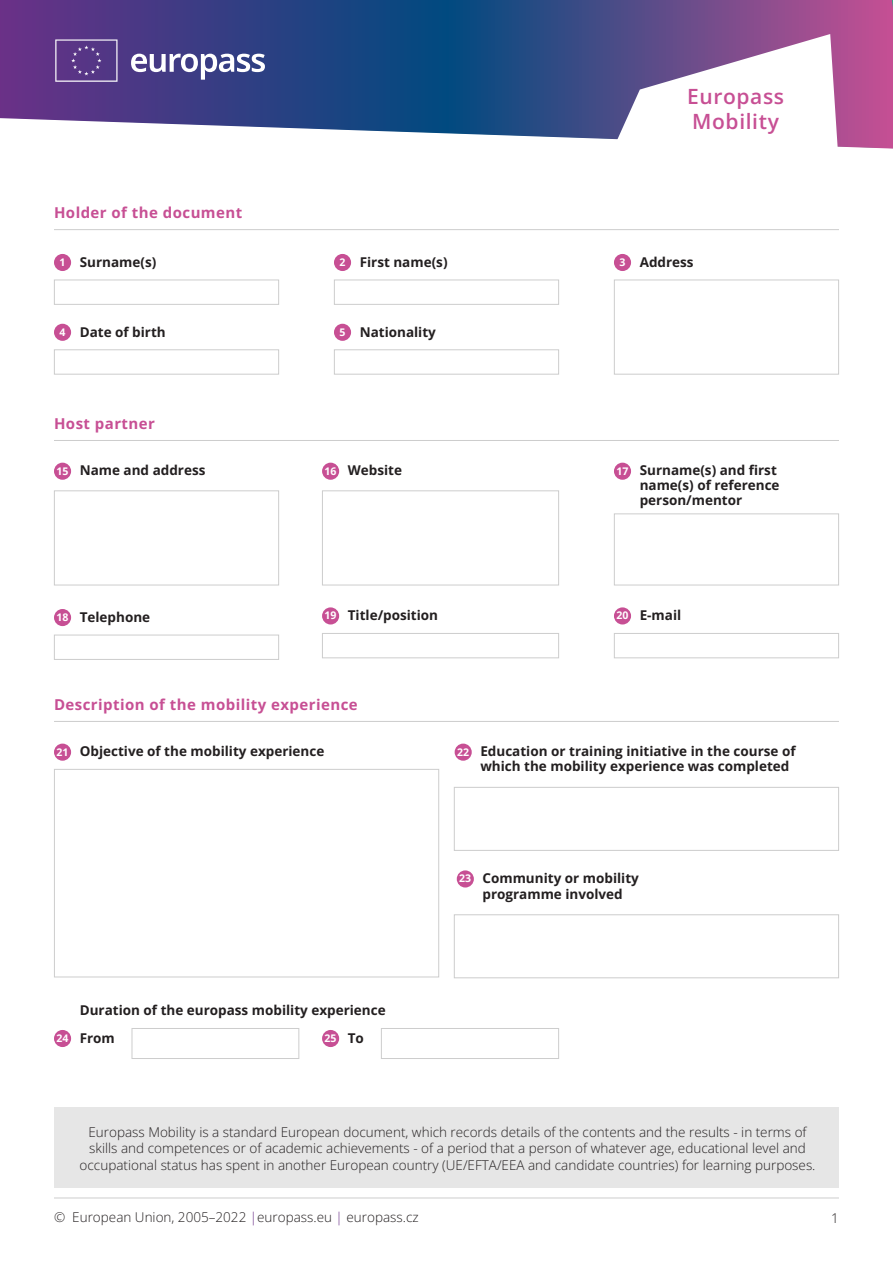
<style>
.page{position:relative;width:893px;height:1263px;background:#fff}
.page>*{position:absolute;margin:0;border:0;box-sizing:border-box;transform-origin:0 0}
.t1{font:600 21px/25.2px "Open Sans";letter-spacing:.03em;color:#c74f94}
.t2{font:700 15px "Open Sans";letter-spacing:.03em;color:#c74f94}
.t3{font:300 13.5px/16.2px "Open Sans";color:#231f20;text-align:center}
.t4{font:700 13.5px/15px "Open Sans";color:#231f20}
.t5{font:700 10.5px "Open Sans";color:#fff}
.s1{color:#6b3087}
</style>
<div class="page">
<svg style="left:0;top:0;width:893px;height:149px;background:#595b94"></svg>
<svg style="left:55px;top:39px;width:63px;height:43px;background:#694c93"></svg>
<svg style="left:131px;top:54px;width:134px;height:26px"></svg>
<svg style="left:605px;top:34px;width:234px;height:115px"></svg>
<div style="left:54px;top:1108px;width:785px;height:80px;background:#e6e6e6"></div>
<hr style="left:54px;top:1197px;width:785px;height:1px;background:#cdcdcd">
<div style="left:54px;top:280px;width:225px;height:25px;border:1px solid #cdcdcd"></div>
<div style="left:54px;top:490px;width:225px;height:95px;border:1px solid #cdcdcd"></div>
<div style="left:54px;top:349px;width:225px;height:26px;border:1px solid #cdcdcd"></div>
<div style="left:322px;top:633px;width:237px;height:25px;border:1px solid #cdcdcd"></div>
<div style="left:334px;top:280px;width:225px;height:25px;border:1px solid #cdcdcd"></div>
<div style="left:334px;top:349px;width:225px;height:26px;border:1px solid #cdcdcd"></div>
<div style="left:614px;top:633px;width:225px;height:25px;border:1px solid #cdcdcd"></div>
<div style="left:614px;top:280px;width:225px;height:95px;border:1px solid #cdcdcd"></div>
<div style="left:322px;top:490px;width:237px;height:95px;border:1px solid #cdcdcd"></div>
<div style="left:454px;top:787px;width:385px;height:64px;border:1px solid #cdcdcd"></div>
<div style="left:54px;top:254px;width:17px;height:17px;background:#c74f94;border-radius:50%"></div>
<div style="left:54px;top:463px;width:17px;height:17px;background:#c74f94;border-radius:50%"></div>
<div style="left:54px;top:744px;width:17px;height:17px;background:#c74f94;border-radius:50%"></div>
<div style="left:334px;top:254px;width:17px;height:17px;background:#c74f94;border-radius:50%"></div>
<div style="left:614px;top:254px;width:17px;height:17px;background:#c74f94;border-radius:50%"></div>
<div style="left:322px;top:463px;width:17px;height:17px;background:#c74f94;border-radius:50%"></div>
<div style="left:455px;top:744px;width:17px;height:17px;background:#c74f94;border-radius:50%"></div>
<div style="left:54px;top:324px;width:17px;height:17px;background:#c74f94;border-radius:50%"></div>
<div style="left:322px;top:607px;width:17px;height:17px;background:#c74f94;border-radius:50%"></div>
<div style="left:334px;top:324px;width:17px;height:17px;background:#c74f94;border-radius:50%"></div>
<div style="left:614px;top:607px;width:17px;height:17px;background:#c74f94;border-radius:50%"></div>
<hr style="left:54px;top:229px;width:785px;height:1px;background:#cdcdcd">
<hr style="left:54px;top:440px;width:785px;height:1px;background:#cdcdcd">
<hr style="left:54px;top:721px;width:785px;height:1px;background:#cdcdcd">
<div style="left:614px;top:513px;width:225px;height:72px;border:1px solid #cdcdcd"></div>
<div style="left:454px;top:914px;width:385px;height:64px;border:1px solid #cdcdcd"></div>
<div style="left:614px;top:463px;width:17px;height:17px;background:#c74f94;border-radius:50%"></div>
<div style="left:457px;top:870px;width:17px;height:17px;background:#c74f94;border-radius:50%"></div>
<div style="left:54px;top:635px;width:225px;height:25px;border:1px solid #cdcdcd"></div>
<div style="left:132px;top:1028px;width:167px;height:31px;border:1px solid #cdcdcd"></div>
<div style="left:381px;top:1028px;width:178px;height:31px;border:1px solid #cdcdcd"></div>
<div style="left:54px;top:609px;width:17px;height:17px;background:#c74f94;border-radius:50%"></div>
<div style="left:54px;top:1030px;width:17px;height:17px;background:#c74f94;border-radius:50%"></div>
<div style="left:322px;top:1030px;width:17px;height:17px;background:#c74f94;border-radius:50%"></div>
<div style="left:54px;top:769px;width:385px;height:208px;border:1px solid #cdcdcd"></div>
<p class="t1" style="left:687px;top:83px;width:99px">Europass<br>Mobility</p>
<p class="t2" style="left:54px;top:202px;width:190px">Holder of the document</p>
<p class="t5" style="left:60px;top:255px;width:8px">1</p>
<p class="t4" style="left:80px;top:254px;width:78px">Surname(s)</p>
<p class="t4" style="left:360px;top:254px;width:89px">First name(s)</p>
<p class="t4" style="left:640px;top:254px;width:55px">Address</p>
<p class="t5" style="left:340px;top:255px;width:8px">2</p>
<p class="t5" style="left:619px;top:255px;width:8px">3</p>
<p class="t5" style="left:60px;top:325px;width:8px">4</p>
<p class="t4" style="left:80px;top:324px;width:88px">Date of birth</p>
<p class="t5" style="left:340px;top:325px;width:8px">5</p>
<p class="t4" style="left:360px;top:324px;width:78px">Nationality</p>
<p class="t2" style="left:54px;top:413px;width:102px">Host partner</p>
<p class="t5" style="left:57px;top:464px;width:14px">15</p>
<p class="t4" style="left:80px;top:463px;width:127px">Name and address</p>
<p class="t5" style="left:325px;top:464px;width:14px">16</p>
<p class="t4" style="left:348px;top:463px;width:56px">Website</p>
<p class="t5" style="left:616px;top:464px;width:14px">17</p>
<p class="t4" style="left:640px;top:463px;width:141px">Surname(s) and first name(s) of reference person/mentor</p>
<p class="t5" style="left:57px;top:610px;width:14px">18</p>
<p class="t4" style="left:80px;top:609px;width:72px">Telephone</p>
<p class="t5" style="left:325px;top:608px;width:14px">19</p>
<p class="t4" style="left:348px;top:607px;width:92px">Title/position</p>
<p class="t5" style="left:616px;top:608px;width:14px">20</p>
<p class="t4" style="left:640px;top:607px;width:43px">E-mail</p>
<p class="t2" style="left:54px;top:694px;width:305px">Description of the mobility experience</p>
<p class="t5" style="left:57px;top:745px;width:14px">21</p>
<p class="t4" style="left:80px;top:744px;width:246px">Objective of the mobility experience</p>
<p class="t5" style="left:457px;top:745px;width:14px">22</p>
<p class="t4" style="left:480px;top:744px;width:317px">Education or training initiative in the course of which the mobility experience was completed</p>
<p class="t5" style="left:459px;top:871px;width:14px">23</p>
<p class="t4" style="left:482px;top:870px;width:158px;line-height:16.2px">Community or mobility programme involved</p>
<p class="t4" style="left:80px;top:1002px;width:308px">Duration of the europass mobility experience</p>
<p class="t4" style="left:80px;top:1030px;width:37px">From</p>
<p class="t4" style="left:348px;top:1030px;width:18px">To</p>
<p class="t5" style="left:57px;top:1031px;width:14px">24</p>
<p class="t5" style="left:325px;top:1031px;width:14px">25</p>
<p class="t3" style="left:80px;top:1124px;width:737px">Europass Mobility is a standard European document, which records details of the contents and the results - in terms of skills and competences or of academic achievements - of a period that a person of whatever age, educational level and occupational status has spent in another European country (UE/EFTA/EEA and candidate countries) for learning purposes.</p>
<p class="t3" style="left:54px;top:1209px;width:366px">© European Union, 2005–2022 <span class="s1">|</span>europass.eu <span class="s1">|</span> europass.cz</p>
<p class="t3" style="left:831px;top:1209px;width:9px">1</p>
</div>
